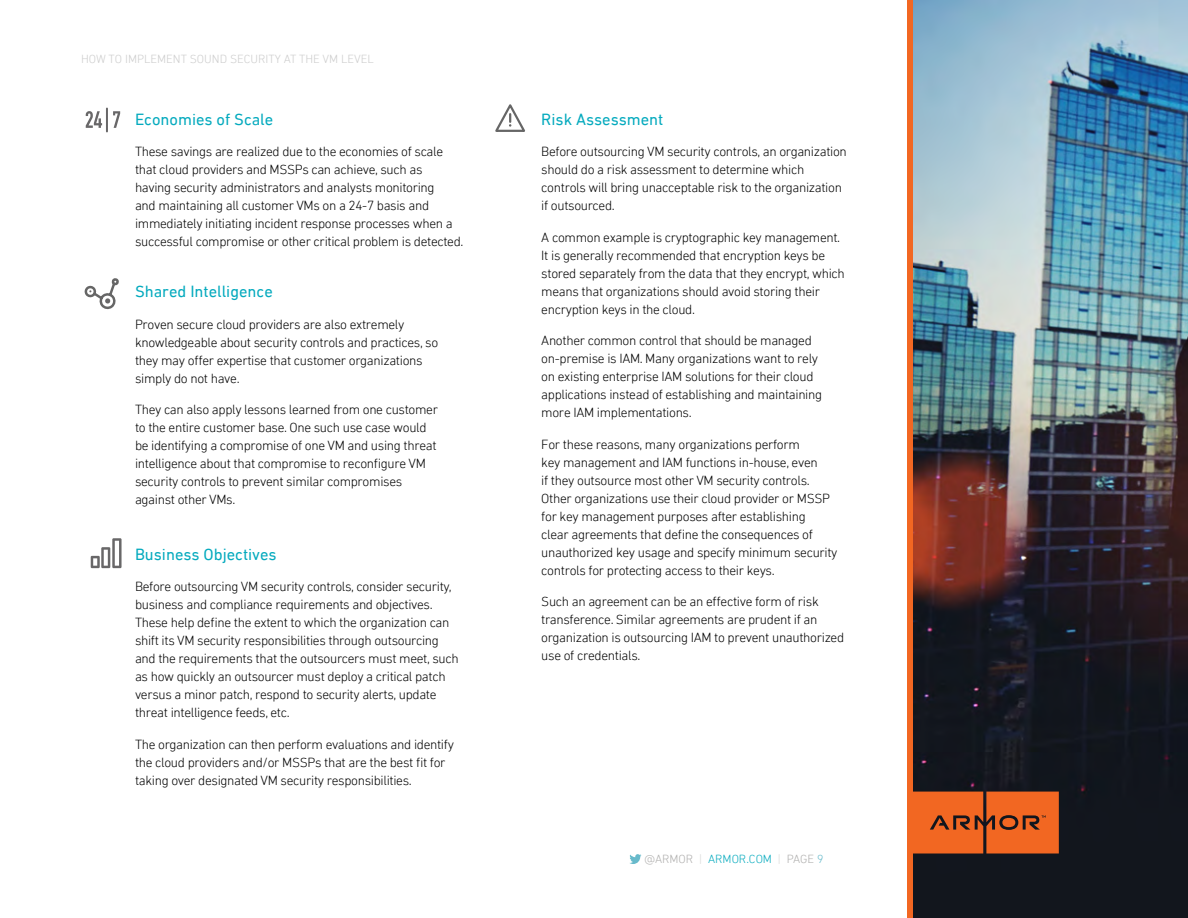
<style>
.page{position:relative;width:1188px;height:918px;background:#fff}
.page>*{position:absolute;margin:0;border:0;box-sizing:border-box;transform-origin:0 0}
.t1{font:16.5px "DIN Next LT Pro";color:#05aabe}
.t2{font:300 13.5px/18px "DIN Next LT Pro";letter-spacing:-.025em;color:#000}
.t3{font:300 12px "DIN Next LT Pro";color:#ccc}
.t4{font:300 12px "DIN Next LT Pro";color:#afaead}
.s1{color:#d7d7d6}
.s2{color:#05aabe}
.s3{color:#68bacb}
</style>
<div class="page">
<svg style="left:629px;top:854px;width:12px;height:10px"></svg>
<img style="left:912px;top:0;width:276px;height:918px">
<div style="left:907px;top:0;width:5px;height:918px;background:#f26722"></div>
<svg style="left:912px;top:792px;width:147px;height:62px;background:#db5e21"></svg>
<svg style="left:84px;top:278px;width:35px;height:32px"></svg>
<svg style="left:495px;top:104px;width:30px;height:28px"></svg>
<svg style="left:91px;top:538px;width:31px;height:30px"></svg>
<svg style="left:86px;top:111px;width:16px;height:17px"></svg>
<svg style="left:113px;top:111px;width:7px;height:17px"></svg>
<hr style="left:106px;top:108px;width:2px;height:24px;background:#686768">
<p class="t3" style="left:81px;top:52px;width:295px">HOW TO IMPLEMENT SOUND SECURITY AT THE VM LEVEL</p>
<p class="t1" style="left:135px;top:110px;width:140px">Economies of Scale</p>
<p class="t2" style="left:135px;top:142px;width:330px">These savings are realized due to the economies of scale that cloud providers and MSSPs can achieve, such as<br>having security administrators and analysts monitoring<br>and maintaining all customer VMs on a 24-7 basis and immediately initiating incident response processes when a successful compromise or other critical problem is detected.</p>
<p class="t1" style="left:135px;top:282px;width:139px">Shared Intelligence</p>
<p class="t2" style="left:135px;top:315px;width:305px">Proven secure cloud providers are also extremely knowledgeable about security controls and practices, so they may offer expertise that customer organizations simply do not have.</p>
<p class="t2" style="left:135px;top:400px;width:305px">They can also apply lessons learned from one customer to the entire customer base. One such use case would be identifying a compromise of one VM and using threat intelligence about that compromise to reconfigure VM security controls to prevent similar compromises against other VMs.</p>
<p class="t1" style="left:135px;top:545px;width:143px">Business Objectives</p>
<p class="t2" style="left:135px;top:577px;width:325px">Before outsourcing VM security controls, consider security, business and compliance requirements and objectives.<br>These help define the extent to which the organization can shift its VM security responsibilities through outsourcing and the requirements that the outsourcers must meet, such as how quickly an outsourcer must deploy a critical patch versus a minor patch, respond to security alerts, update threat intelligence feeds, etc.</p>
<p class="t2" style="left:135px;top:735px;width:320px">The organization can then perform evaluations and identify the cloud providers and/or MSSPs that are the best fit for taking over designated VM security responsibilities.</p>
<p class="t1" style="left:541px;top:110px;width:124px">Risk Assessment</p>
<p class="t2" style="left:541px;top:143px;width:307px">Before outsourcing VM security controls, an organization should do a risk assessment to determine which controls will bring unacceptable risk to the organization if outsourced.</p>
<p class="t2" style="left:541px;top:228px;width:305px">A common example is cryptographic key management.<br>It is generally recommended that encryption keys be stored separately from the data that they encrypt, which means that organizations should avoid storing their encryption keys in the cloud.</p>
<p class="t2" style="left:541px;top:332px;width:282px">Another common control that should be managed on-premise is IAM. Many organizations want to rely on existing enterprise IAM solutions for their cloud applications instead of establishing and maintaining more IAM implementations.</p>
<p class="t2" style="left:541px;top:435px;width:298px">For these reasons, many organizations perform<br>key management and IAM functions in-house, even<br>if they outsource most other VM security controls.<br>Other organizations use their cloud provider or MSSP for key management purposes after establishing<br>clear agreements that define the consequences of unauthorized key usage and specify minimum security controls for protecting access to their keys.</p>
<p class="t2" style="left:541px;top:593px;width:304px">Such an agreement can be an effective form of risk transference. Similar agreements are prudent if an organization is outsourcing IAM to prevent unauthorized use of credentials.</p>
<p class="t4" style="left:644px;top:852px;width:181px">@ARMOR <span class="s1">|</span> <span class="s2">ARMOR.COM</span> <span class="s1">|</span> PAGE <span class="s3">9</span></p>
</div>
